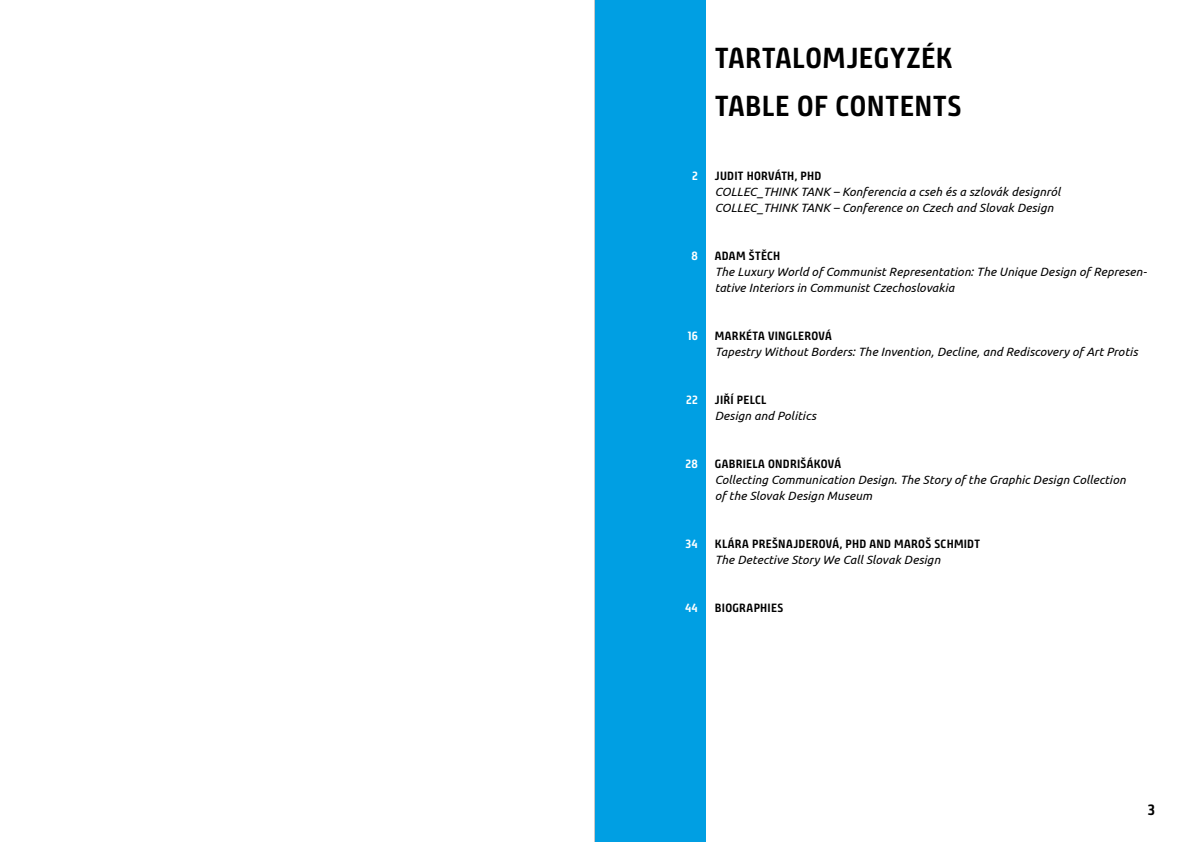
<style>
.page{position:relative;width:1191px;height:842px;background:#fff}
.page>*{position:absolute;margin:0;border:0;box-sizing:border-box;transform-origin:0 0}
.t1{font:700 29px/48px "Bunday Clean";letter-spacing:.02em;color:#000}
.t2{font:700 15px "Bunday Clean";color:#000}
.t3{font:italic 12px/16px "Ubuntu";letter-spacing:.01em;color:#000}
.t4{font:700 12px "Bunday Clean";letter-spacing:.025em;color:#000}
.t5{font:700 12px "Bunday Clean";letter-spacing:.01em;color:#fff}
</style>
<div class="page">
<div style="left:595px;top:0;width:111px;height:842px;background:#009fe3"></div>
<h1 class="t1" style="left:715px;top:34px;width:248px">TARTALOMJEGYZÉK<br>TABLE OF CONTENTS</h1>
<p class="t5" style="left:692px;top:168px;width:7px">2</p>
<p class="t5" style="left:691px;top:248px;width:8px">8</p>
<p class="t5" style="left:688px;top:328px;width:11px">16</p>
<p class="t5" style="left:686px;top:392px;width:13px">22</p>
<p class="t5" style="left:685px;top:456px;width:14px">28</p>
<p class="t5" style="left:685px;top:536px;width:14px">34</p>
<p class="t5" style="left:685px;top:600px;width:14px">44</p>
<p class="t4" style="left:715px;top:168px;width:108px">JUDIT HORVÁTH, PHD</p>
<p class="t3" style="left:714px;top:183px;width:347px">COLLEC_THINK TANK – Konferencia a cseh és a szlovák designról<br>COLLEC_THINK TANK – Conference on Czech and Slovak Design</p>
<p class="t4" style="left:715px;top:248px;width:67px">ADAM ŠTĚCH</p>
<p class="t3" style="left:714px;top:263px;width:434px">The Luxury World of Communist Representation: The Unique Design of Represen&shy;tative Interiors in Communist Czechoslovakia</p>
<p class="t4" style="left:715px;top:328px;width:118px">MARKÉTA VINGLEROVÁ</p>
<p class="t3" style="left:714px;top:343px;width:424px">Tapestry Without Borders: The Invention, Decline, and Rediscovery of Art Protis</p>
<p class="t4" style="left:715px;top:392px;width:53px">JIŘÍ PELCL</p>
<p class="t3" style="left:714px;top:407px;width:103px">Design and Politics</p>
<p class="t4" style="left:715px;top:456px;width:128px">GABRIELA ONDRIŠÁKOVÁ</p>
<p class="t3" style="left:714px;top:471px;width:412px">Collecting Communication Design. The Story of the Graphic Design Collection of the Slovak Design Museum</p>
<p class="t4" style="left:715px;top:536px;width:267px">KLÁRA PREŠNAJDEROVÁ, PHD AND MAROŠ SCHMIDT</p>
<p class="t3" style="left:714px;top:551px;width:227px">The Detective Story We Call Slovak Design</p>
<p class="t4" style="left:715px;top:600px;width:70px">BIOGRAPHIES</p>
<p class="t2" style="left:1147px;top:800px;width:9px">3</p>
</div>
